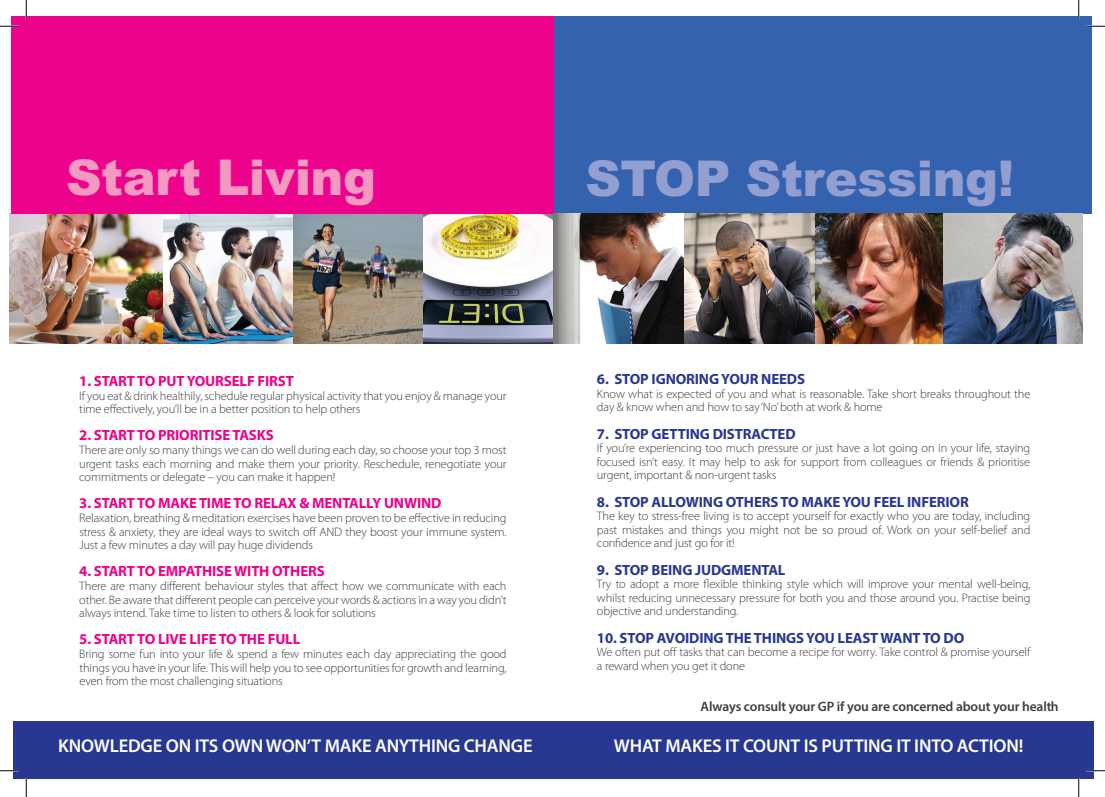
<style>
.page{position:relative;width:1105px;height:797px;background:#fff}
.page>*{position:absolute;margin:0;border:0;box-sizing:border-box;transform-origin:0 0}
.t1{font:900 49.38px "Arial";letter-spacing:-.01em;color:#939fd0}
.t2{font:900 49.38px "Arial";letter-spacing:-.01em;color:#f499c2}
.t3{font:600 18.5px "Myriad Pro";letter-spacing:-.01em;color:#fff}
.t4{font:700 14.88px "Myriad Pro";letter-spacing:-.01em;color:#283890}
.t5{font:700 14.88px "Myriad Pro";letter-spacing:-.01em;color:#ed028c}
.t6{font:600 13.62px "Myriad Pro";letter-spacing:-.01em;color:#3e3e3f}
.t7{font:300 12.38px/13.6px "Myriad Pro";letter-spacing:-.01em;color:#3e3e3f;text-align:justify}
</style>
<div class="page">
<img style="left:10px;top:213px;width:1073px;height:131px">
<div style="left:11px;top:16px;width:543px;height:197px;background:#ed028c"></div>
<div style="left:554px;top:16px;width:537px;height:197px;background:#3462ae"></div>
<div style="left:13px;top:721px;width:1081px;height:57px;background:#283890"></div>
<svg style="left:0;top:25px;width:19px;height:2px"></svg>
<svg style="left:1086px;top:25px;width:19px;height:2px"></svg>
<svg style="left:0;top:770px;width:19px;height:1px"></svg>
<svg style="left:1086px;top:770px;width:19px;height:1px"></svg>
<svg style="left:25px;top:0;width:2px;height:19px"></svg>
<svg style="left:25px;top:778px;width:2px;height:19px"></svg>
<svg style="left:1078px;top:0;width:1px;height:19px"></svg>
<svg style="left:1078px;top:778px;width:1px;height:19px"></svg>
<p class="t2" style="left:66px;top:142px;width:312px">Start Living</p>
<p class="t1" style="left:585px;top:142px;width:430px">STOP Stressing!</p>
<p class="t5" style="left:79px;top:371px;width:216px">1. START TO PUT YOURSELF FIRST</p>
<p class="t7" style="left:79px;top:389px;width:429px">If you eat &amp; drink healthily, schedule regular physical activity that you enjoy &amp; manage your time effectively, you’ll be in a better position to help others</p>
<p class="t5" style="left:79px;top:425px;width:196px">2. START TO PRIORITISE TASKS</p>
<p class="t7" style="left:79px;top:443px;width:429px">There are only so many things we can do well during each day, so choose your top 3 most urgent tasks each morning and make them your priority. Reschedule, renegotiate your commitments or delegate – you can make it happen!</p>
<p class="t5" style="left:79px;top:493px;width:364px">3. START TO MAKE TIME TO RELAX &amp; MENTALLY UNWIND</p>
<p class="t7" style="left:79px;top:511px;width:429px">Relaxation, breathing &amp; meditation exercises have been proven to be effective in reducing stress &amp; anxiety, they are ideal ways to switch off AND they boost your immune system.<br>Just a few minutes a day will pay huge dividends</p>
<p class="t5" style="left:79px;top:561px;width:247px">4. START TO EMPATHISE WITH OTHERS</p>
<p class="t7" style="left:79px;top:579px;width:429px">There are many different behaviour styles that affect how we communicate with each other. Be aware that different people can perceive your words &amp; actions in a way you didn’t always intend. Take time to listen to others &amp; look for solutions</p>
<p class="t5" style="left:79px;top:629px;width:222px">5. START TO LIVE LIFE TOTHE FULL</p>
<p class="t7" style="left:79px;top:647px;width:429px">Bring some fun into your life &amp; spend a few minutes each day appreciating the good things you have in your life. This will help you to see opportunities for growth and learning, even from the most challenging situations</p>
<p class="t4" style="left:597px;top:369px;width:210px">6. STOP IGNORING YOUR NEEDS</p>
<p class="t7" style="left:597px;top:387px;width:435px">Know what is expected of you and what is reasonable. Take short breaks throughout the day &amp; know when and how to say ‘No’ both at work &amp; home</p>
<p class="t4" style="left:597px;top:424px;width:200px">7. STOP GETTING DISTRACTED</p>
<p class="t7" style="left:597px;top:441px;width:435px">If you’re experiencing too much pressure or just have a lot going on in your life, staying focused isn’t easy. It may help to ask for support from colleagues or friends &amp; prioritise urgent, important &amp; non-urgent tasks</p>
<p class="t4" style="left:597px;top:492px;width:373px">8. STOP ALLOWING OTHERS TO MAKE YOU FEEL INFERIOR</p>
<p class="t7" style="left:597px;top:509px;width:435px">The key to stress-free living is to accept yourself for exactly who you are today, including past mistakes and things you might not be so proud of. Work on your self-belief and confidence and just go for it!</p>
<p class="t4" style="left:597px;top:560px;width:190px">9. STOP BEING JUDGMENTAL</p>
<p class="t7" style="left:597px;top:577px;width:435px">Try to adopt a more flexible thinking style which will improve your mental well-being, whilst reducing unnecessary pressure for both you and those around you. Practise being objective and understanding.</p>
<p class="t4" style="left:597px;top:628px;width:369px">10. STOP AVOIDING THE THINGS YOU LEAST WANT TO DO</p>
<p class="t7" style="left:597px;top:645px;width:435px">We often put off tasks that can become a recipe for worry. Take control &amp; promise yourself a reward when you get it done</p>
<p class="t6" style="left:700px;top:697px;width:359px">Always consult your GP if you are concerned about your health</p>
<p class="t3" style="left:58px;top:733px;width:476px">KNOWLEDGE ON ITS OWN WON’T MAKE ANYTHING CHANGE</p>
<p class="t3" style="left:614px;top:733px;width:411px">WHAT MAKES IT COUNT IS PUTTING IT INTO ACTION!</p>
</div>
